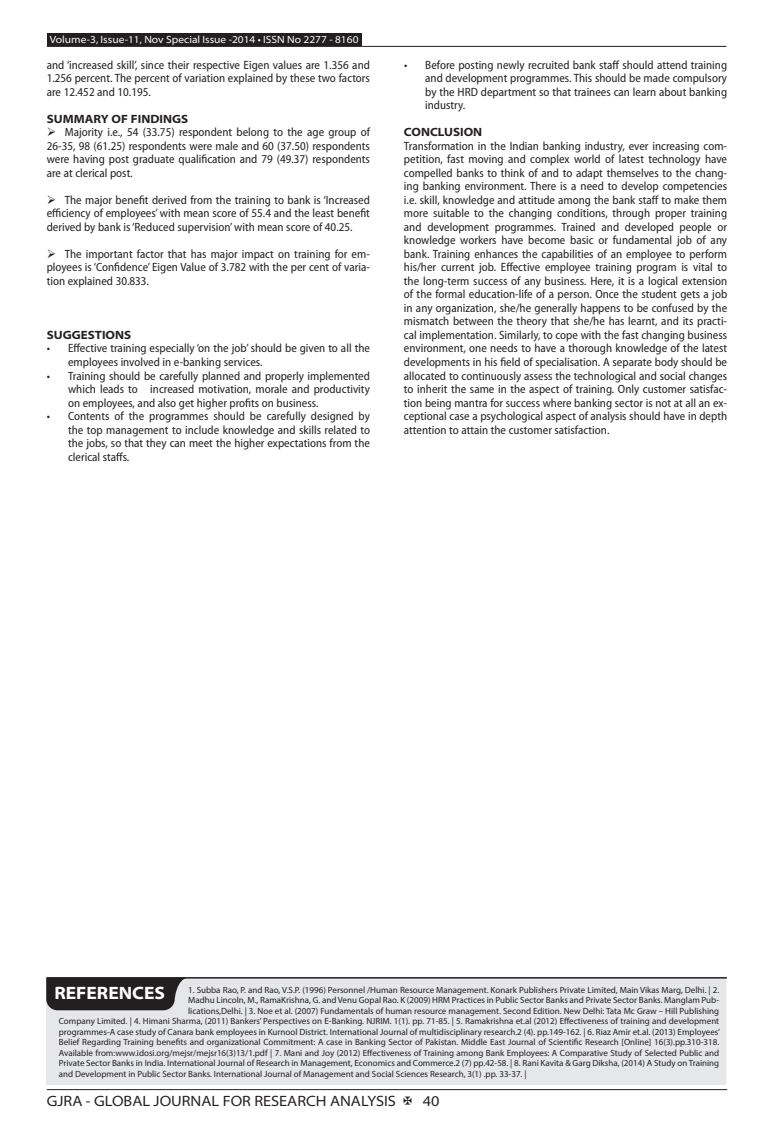
<style>
.page{position:relative;width:774px;height:1136px;background:#fff}
.page>*{position:absolute;margin:0;border:0;box-sizing:border-box;transform-origin:0 0}
.t1{font:700 semi-expanded 18px "Myriad Pro";color:#fff}
.t2{font:semi-expanded 15px "Myriad Pro";color:#231f20}
.t3{font:semi-condensed 12px/13.5px "Myriad Pro";color:#231f20;text-align:justify}
.t4{font:700 semi-expanded 12px "Myriad Pro";color:#231f20}
.t5{font:semi-expanded 10.5px "Myriad Pro";color:#fff}
.t6{font:9px "Myriad Pro";color:#231f20}
</style>
<div class="page">
<hr style="left:47px;top:1089px;width:680px;height:1px;background:#231f20">
<div style="left:47px;top:33px;width:314px;height:13px;background:#231f20"></div>
<hr style="left:47px;top:46px;width:679px;height:1px;background:#231f20">
<div style="left:46px;top:977px;width:680px;height:107px;background:#e6e7e9"></div>
<hr style="left:47px;top:976px;width:679px;height:2px;background:#231f20">
<svg style="left:46px;top:977px;width:142px;height:33px;background:#343032"></svg>
<p class="t5" style="left:50px;top:34px;width:310px">Volume-3, Issue-11, Nov Special Issue -2014 • ISSN No 2277 - 8160</p>
<p class="t3" style="left:47px;top:58px;width:325px">and ‘increased skill’, since their respective Eigen values are 1.356 and 1.256 percent. The percent of variation explained by these two factors are 12.452 and 10.195.</p>
<p class="t4" style="left:47px;top:112px;width:143px">SUMMARY OF FINDINGS</p>
<p class="t3" style="left:47px;top:126px;width:325px">➢ Majority i.e., 54 (33.75) respondent belong to the age group of 26-35, 98 (61.25) respondents were male and 60 (37.50) respondents were having post graduate qualification and 79 (49.37) respondents are at clerical post.</p>
<p class="t3" style="left:47px;top:193px;width:325px">➢ The major benefit derived from the training to bank is ‘Increased efficiency of employees’ with mean score of 55.4 and the least benefit derived by bank is ‘Reduced supervision’ with mean score of 40.25.</p>
<p class="t3" style="left:47px;top:247px;width:325px">➢ The important factor that has major impact on training for em&shy;ployees is ‘Confidence’ Eigen Value of 3.782 with the per cent of varia&shy;tion explained 30.833.</p>
<p class="t4" style="left:47px;top:328px;width:86px">SUGGESTIONS</p>
<p class="t3" style="left:68px;top:342px;width:303px;text-indent:-21px">• Effective training especially ‘on the job’ should be given to all the employees involved in e-banking services.</p>
<p class="t3" style="left:68px;top:369px;width:303px;text-indent:-21px">• Training should be carefully planned and properly implemented which leads to increased motivation, morale and productivity on employees, and also get higher profits on business.</p>
<p class="t3" style="left:68px;top:409px;width:303px;text-indent:-21px">• Contents of the programmes should be carefully designed by the top management to include knowledge and skills related to the jobs, so that they can meet the higher expectations from the clerical staffs.</p>
<p class="t3" style="left:425px;top:58px;width:303px;text-indent:-21px">• Before posting newly recruited bank staff should attend training and development programmes. This should be made compulsory by the HRD department so that trainees can learn about banking industry.</p>
<p class="t4" style="left:404px;top:125px;width:80px">CONCLUSION</p>
<p class="t3" style="left:404px;top:139px;width:325px">Transformation in the Indian banking industry, ever increasing com&shy;petition, fast moving and complex world of latest technology have compelled banks to think of and to adapt themselves to the chang&shy;ing banking environment. There is a need to develop competencies i.e. skill, knowledge and attitude among the bank staff to make them more suitable to the changing conditions, through proper training and development programmes. Trained and developed people or knowledge workers have become basic or fundamental job of any bank. Training enhances the capabilities of an employee to perform his/her current job. Effective employee training program is vital to the long-term success of any business. Here, it is a logical extension of the formal education-life of a person. Once the student gets a job in any organization, she/he generally happens to be confused by the mismatch between the theory that she/he has learnt, and its practi&shy;cal implementation. Similarly, to cope with the fast changing business environment, one needs to have a thorough knowledge of the latest developments in his field of specialisation. A separate body should be allocated to continuously assess the technological and social changes to inherit the same in the aspect of training. Only customer satisfac&shy;tion being mantra for success where banking sector is not at all an ex&shy;ceptional case a psychological aspect of analysis should have in depth attention to attain the customer satisfaction.</p>
<h1 class="t1" style="left:54px;top:982px;width:112px">REFERENCES</h1>
<p class="t6" style="left:188px;top:983px;width:533px">1. Subba Rao, P. and Rao, V.S.P. (1996) Personnel /Human Resource Management. Konark Publishers Private Limited, Main Vikas Marg, Delhi. | 2.</p>
<p class="t6" style="left:188px;top:994px;width:533px">Madhu Lincoln, M., RamaKrishna, G. and Venu Gopal Rao. K (2009) HRM Practices in Public Sector Banks and Private Sector Banks. Manglam Pub-</p>
<p class="t6" style="left:188px;top:1004px;width:533px">lications,Delhi. | 3. Noe et al. (2007) Fundamentals of human resource management. Second Edition. New Delhi: Tata Mc Graw – Hill Publishing</p>
<p class="t6" style="left:59px;top:1015px;width:662px">Company Limited. | 4. Himani Sharma, (2011) Bankers’ Perspectives on E-Banking. NJRIM. 1(1). pp. 71-85. | 5. Ramakrishna et.al (2012) Effectiveness of training and development</p>
<p class="t6" style="left:59px;top:1025px;width:663px">programmes-A case study of Canara bank employees in Kurnool District. International Journal of multidisciplinary research.2 (4). pp.149-162. | 6. Riaz Amir et.al. (2013) Employees’</p>
<p class="t6" style="left:59px;top:1036px;width:662px">Belief Regarding Training benefits and organizational Commitment: A case in Banking Sector of Pakistan. Middle East Journal of Scientific Research [Online] 16(3).pp.310-318.</p>
<p class="t6" style="left:59px;top:1046px;width:662px">Available from:www.idosi.org/mejsr/mejsr16(3)13/1.pdf | 7. Mani and Joy (2012) Effectiveness of Training among Bank Employees: A Comparative Study of Selected Public and</p>
<p class="t6" style="left:59px;top:1057px;width:662px">Private Sector Banks in India. International Journal of Research in Management, Economics and Commerce.2 (7) pp.42-58. | 8. Rani Kavita &amp; Garg Diksha, (2014) A Study on Training</p>
<p class="t6" style="left:59px;top:1067px;width:469px">and Development in Public Sector Banks. International Journal of Management and Social Sciences Research, 3(1) .pp. 33-37. |</p>
<p class="t2" style="left:47px;top:1092px;width:351px">GJRA - GLOBAL JOURNAL FOR RESEARCH ANALYSIS</p>
<p class="t2" style="left:423px;top:1092px;width:18px">40</p>
</div>
